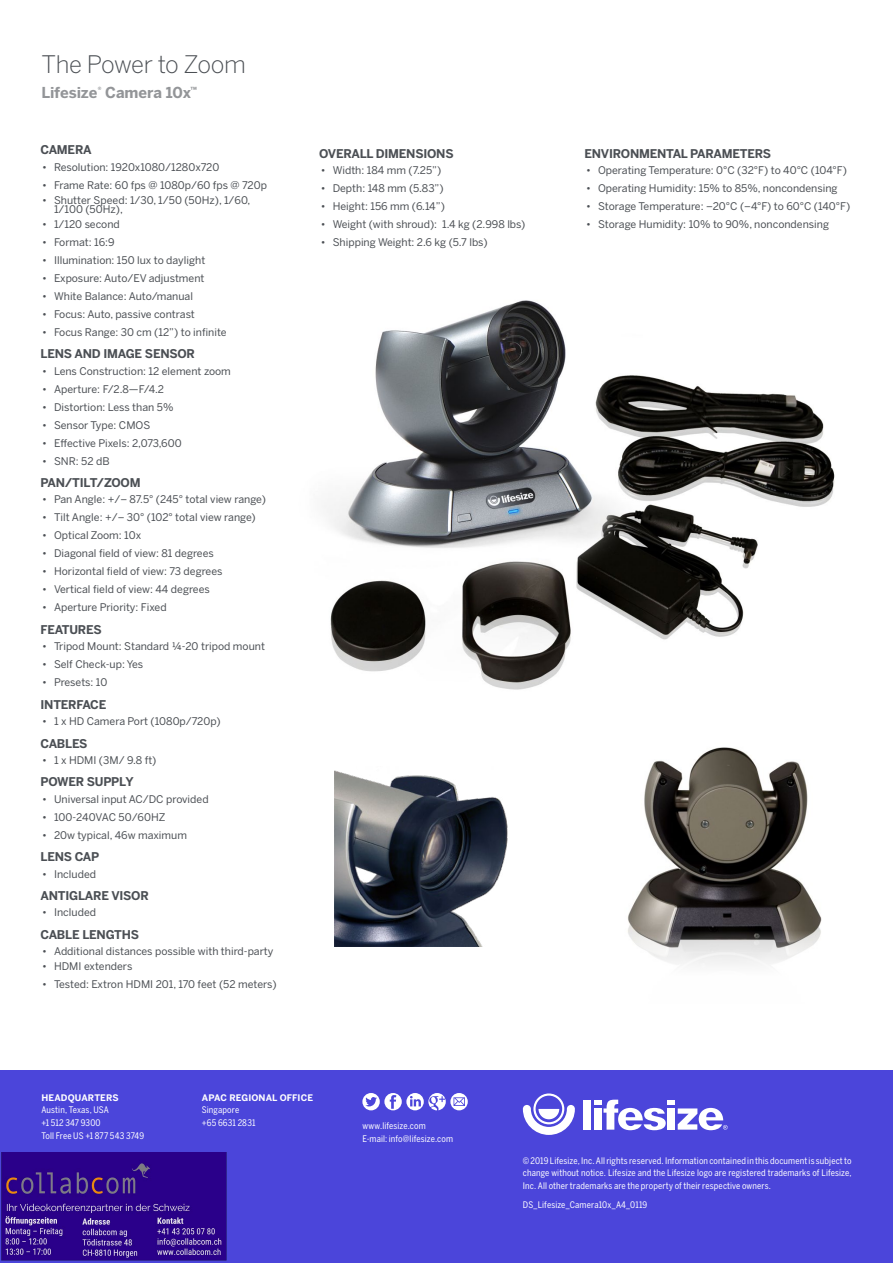
<style>
.page{position:relative;width:893px;height:1263px;background:#fff}
.page>*{position:absolute;margin:0;border:0;box-sizing:border-box;transform-origin:0 0}
.t1{font:300 24px "Benton Sans";letter-spacing:-.02em;color:#4b4f54}
.t2{font:700 15px "Benton Sans";letter-spacing:-.005em;color:#939598}
.t3{font:700 12px "Benton Sans";letter-spacing:-.02em;color:#4b4f54}
.t4{font:10.5px/9px "Benton Sans";color:#4b4f54}
.t5{font:9px/12.8px "Benton Sans Cond";letter-spacing:.015em;color:#fff}
.t6{font:700 9px "Benton Sans";letter-spacing:.01em;color:#fff}
</style>
<div class="page">
<div style="left:0;top:1071px;width:893px;height:192px;background:#4b45da"></div>
<svg style="left:523px;top:1093px;width:52px;height:42px"></svg>
<div style="left:594px;top:1100px;width:8px;height:5px;background:#fff"></div>
<div style="left:594px;top:1108px;width:8px;height:22px;background:#fff"></div>
<div style="left:584px;top:1100px;width:7px;height:30px;background:#fff"></div>
<svg style="left:603px;top:1100px;width:125px;height:30px"></svg>
<svg style="left:362px;top:1093px;width:106px;height:17px"></svg>
<img style="left:324px;top:300px;width:511px;height:390px">
<img style="left:627px;top:747px;width:195px;height:218px">
<img style="left:334px;top:770px;width:174px;height:176px">
<img style="left:1px;top:1152px;width:226px;height:109px">
<h1 class="t1" style="left:41px;top:50px;width:206px">The Power to Zoom</h1>
<h2 class="t2" style="left:41px;top:83px;width:157px">Lifesize<sup>®</sup> Camera 10x<sup>™</sup></h2>
<p class="t3" style="left:41px;top:143px;width:53px">CAMERA</p>
<p class="t4" style="left:42px;top:162px;width:179px">• Resolution: 1920x1080/1280x720</p>
<p class="t4" style="left:42px;top:180px;width:226px">• Frame Rate: 60 fps @ 1080p/60 fps @ 720p</p>
<p class="t4" style="left:54px;top:195px;width:198px;text-indent:-12px">• Shutter Speed: 1/30, 1/50 (50Hz), 1/60,<br>1/100 (50Hz),</p>
<p class="t4" style="left:42px;top:219px;width:79px">• 1/120 second</p>
<p class="t4" style="left:42px;top:237px;width:74px">• Format: 16:9</p>
<p class="t4" style="left:42px;top:255px;width:165px">• Illumination: 150 lux to daylight</p>
<p class="t4" style="left:42px;top:273px;width:164px">• Exposure: Auto/EV adjustment</p>
<p class="t4" style="left:42px;top:291px;width:153px">• White Balance: Auto/manual</p>
<p class="t4" style="left:42px;top:309px;width:154px">• Focus: Auto, passive contrast</p>
<p class="t4" style="left:42px;top:327px;width:186px">• Focus Range: 30 cm (12”) to infinite</p>
<p class="t3" style="left:41px;top:347px;width:156px">LENS AND IMAGE SENSOR</p>
<p class="t4" style="left:42px;top:366px;width:190px">• Lens Construction: 12 element zoom</p>
<p class="t4" style="left:42px;top:384px;width:124px">• Aperture: F/2.8—F/4.2</p>
<p class="t4" style="left:42px;top:402px;width:133px">• Distortion: Less than 5%</p>
<p class="t4" style="left:42px;top:420px;width:110px">• Sensor Type: CMOS</p>
<p class="t4" style="left:42px;top:438px;width:141px">• Effective Pixels: 2,073,600</p>
<p class="t4" style="left:42px;top:456px;width:69px">• SNR: 52 dB</p>
<p class="t3" style="left:41px;top:475px;width:102px">PAN/TILT/ZOOM</p>
<p class="t4" style="left:42px;top:495px;width:225px">• Pan Angle: +/– 87.5° (245° total view range)</p>
<p class="t4" style="left:42px;top:513px;width:215px">• Tilt Angle: +/– 30° (102° total view range)</p>
<p class="t4" style="left:42px;top:531px;width:101px">• Optical Zoom: 10x</p>
<p class="t4" style="left:42px;top:549px;width:173px">• Diagonal field of view: 81 degrees</p>
<p class="t4" style="left:42px;top:567px;width:182px">• Horizontal field of view: 73 degrees</p>
<p class="t4" style="left:42px;top:585px;width:169px">• Vertical field of view: 44 degrees</p>
<p class="t4" style="left:42px;top:603px;width:126px">• Aperture Priority: Fixed</p>
<p class="t3" style="left:41px;top:622px;width:63px">FEATURES</p>
<p class="t4" style="left:42px;top:642px;width:224px">• Tripod Mount: Standard ¼-20 tripod mount</p>
<p class="t4" style="left:42px;top:660px;width:103px">• Self Check-up: Yes</p>
<p class="t4" style="left:42px;top:678px;width:67px">• Presets: 10</p>
<p class="t3" style="left:41px;top:697px;width:67px">INTERFACE</p>
<p class="t4" style="left:42px;top:717px;width:180px">• 1 x HD Camera Port (1080p/720p)</p>
<p class="t3" style="left:41px;top:736px;width:49px">CABLES</p>
<p class="t4" style="left:42px;top:755px;width:116px">• 1 x HDMI (3M/ 9.8 ft)</p>
<p class="t3" style="left:41px;top:775px;width:95px">POWER SUPPLY</p>
<p class="t4" style="left:42px;top:794px;width:168px">• Universal input AC/DC provided</p>
<p class="t4" style="left:42px;top:812px;width:125px">• 100-240VAC 50/60HZ</p>
<p class="t4" style="left:42px;top:830px;width:146px">• 20w typical, 46w maximum</p>
<p class="t3" style="left:41px;top:850px;width:60px">LENS CAP</p>
<p class="t4" style="left:42px;top:869px;width:56px">• Included</p>
<p class="t3" style="left:41px;top:888px;width:110px">ANTIGLARE VISOR</p>
<p class="t4" style="left:42px;top:908px;width:56px">• Included</p>
<p class="t3" style="left:41px;top:927px;width:100px">CABLE LENGTHS</p>
<p class="t4" style="left:42px;top:947px;width:233px">• Additional distances possible with third-party</p>
<p class="t4" style="left:42px;top:962px;width:92px">• HDMI extenders</p>
<p class="t4" style="left:42px;top:980px;width:236px">• Tested: Extron HDMI 201, 170 feet (52 meters)</p>
<p class="t3" style="left:319px;top:146px;width:136px">OVERALL DIMENSIONS</p>
<p class="t4" style="left:321px;top:165px;width:122px">• Width: 184 mm (7.25”)</p>
<p class="t4" style="left:321px;top:183px;width:124px">• Depth: 148 mm (5.83”)</p>
<p class="t4" style="left:321px;top:201px;width:126px">• Height: 156 mm (6.14”)</p>
<p class="t4" style="left:321px;top:219px;width:206px">• Weight (with shroud): 1.4 kg (2.998 lbs)</p>
<p class="t4" style="left:321px;top:237px;width:168px">• Shipping Weight: 2.6 kg (5.7 lbs)</p>
<p class="t6" style="left:41px;top:1092px;width:79px">HEADQUARTERS</p>
<p class="t5" style="left:41px;top:1103px;width:104px">Austin, Texas, USA<br>+1 512 347 9300<br>Toll Free US +1 877 543 3749</p>
<p class="t6" style="left:202px;top:1092px;width:113px">APAC REGIONAL OFFICE</p>
<p class="t5" style="left:202px;top:1103px;width:55px">Singapore +65 6631 2831</p>
<p class="t5" style="left:362px;top:1119px;width:92px">www.lifesize.com<br>E-mail: info@lifesize.com</p>
<p class="t3" style="left:584px;top:146px;width:188px">ENVIRONMENTAL PARAMETERS</p>
<p class="t4" style="left:586px;top:165px;width:262px">• Operating Temperature: 0°C (32°F) to 40°C (104°F)</p>
<p class="t4" style="left:586px;top:183px;width:253px">• Operating Humidity: 15% to 85%, noncondensing</p>
<p class="t4" style="left:586px;top:201px;width:266px">• Storage Temperature: –20°C (–4°F) to 60°C (140°F)</p>
<p class="t4" style="left:586px;top:219px;width:245px">• Storage Humidity: 10% to 90%, noncondensing</p>
<p class="t5" style="left:523px;top:1154px;width:330px;text-align:justify">© 2019 Lifesize, Inc. All rights reserved. Information contained in this document is subject to change without notice. Lifesize and the Lifesize logo are registered trademarks of Lifesize, Inc. All other trademarks are the property of their respective owners.</p>
<p class="t5" style="left:523px;top:1198px;width:126px">DS_Lifesize_Camera10x_A4_0119</p>
</div>
